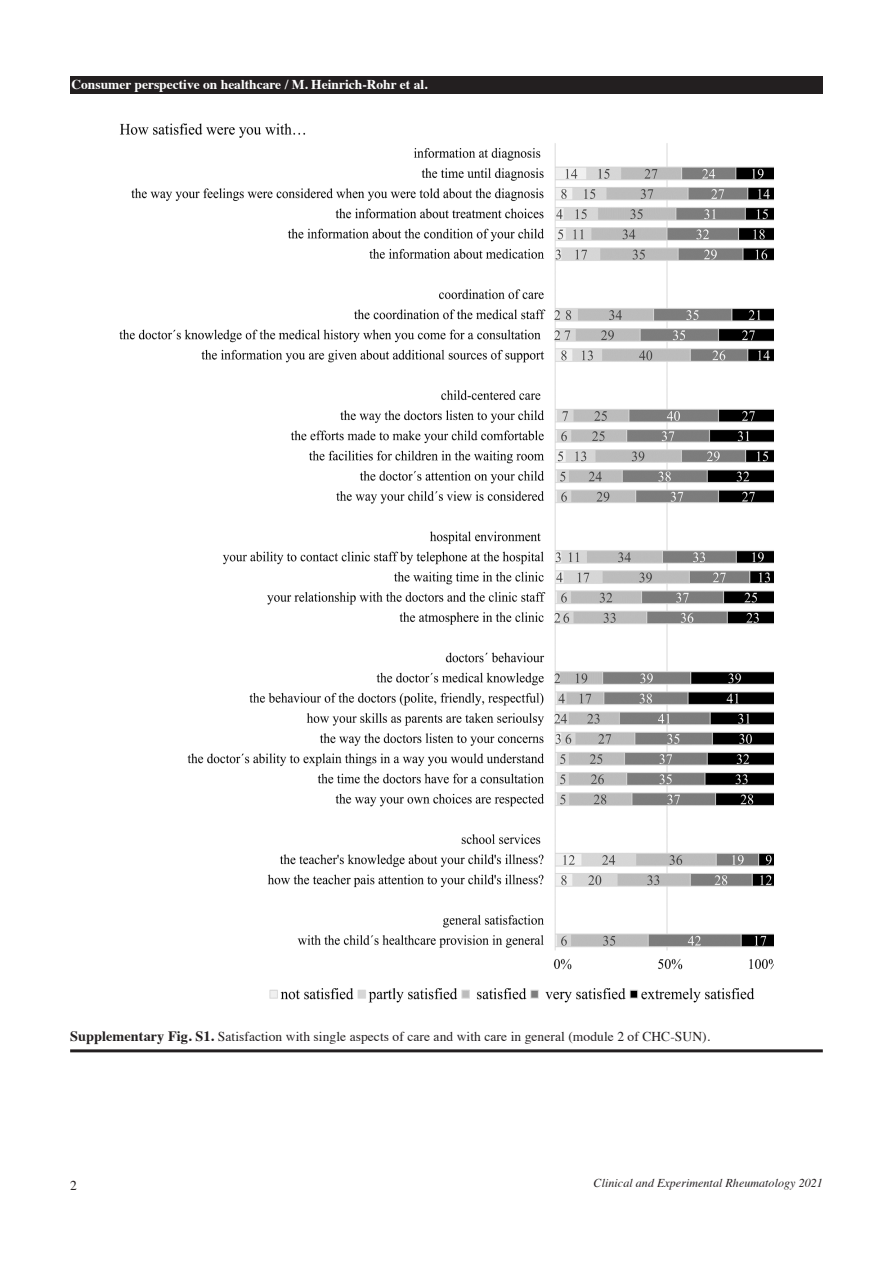
<style>
.page{position:relative;width:893px;height:1263px;background:#fff}
.page>*{position:absolute;margin:0;border:0;box-sizing:border-box;transform-origin:0 0}
.t1{font:13.5px "Times";letter-spacing:.005em;color:#231f20}
.t2{font:700 13.5px "Times";color:#fff}
.t3{font:italic 12px "Times";letter-spacing:.005em;color:#231f20}
.s1{font-weight:700;font-size:14.25px}
</style>
<div class="page">
<div style="left:70px;top:77px;width:753px;height:17px;background:#231f20"></div>
<hr style="left:70px;top:1049px;width:753px;height:3px;background:#231f20">
<img style="left:119px;top:123px;width:654px;height:880px">
<p class="t2" style="left:71px;top:71px;width:358px">Consumer perspective on healthcare / M. Heinrich-Rohr et al.</p>
<p class="t1" style="left:70px;top:1024px;width:641px"><span class="s1">Supplementary Fig. S1.</span> Satisfaction with single aspects of care and with care in general (module 2 of CHC-SUN).</p>
<p class="t1" style="left:70px;top:1172px;width:8px">2</p>
<p class="t3" style="left:594px;top:1173px;width:231px">Clinical and Experimental Rheumatology 2021</p>
</div>
